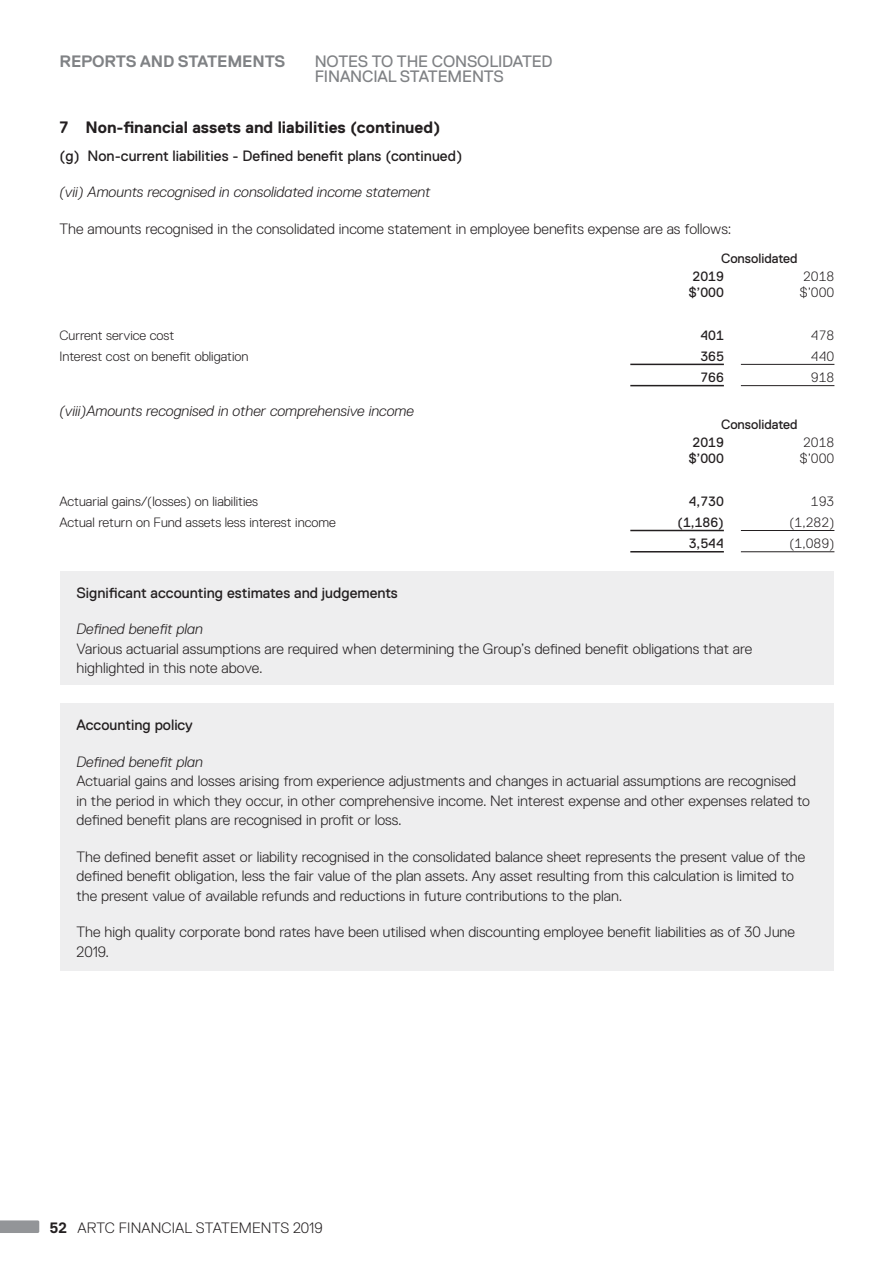
<style>
.page{position:relative;width:893px;height:1263px;background:#fff}
.page>*{position:absolute;margin:0;border:0;box-sizing:border-box;transform-origin:0 0}
.SUBHEADING{font:700 16.5px "Replica Std";color:#231f20}
.SUBHEADING_CAPS{font:16.5px/15px "Replica Std";letter-spacing:-.01em;color:#808285}
.SUBHEADING_CAPS-2{font:700 16.5px "Replica Std";letter-spacing:-.01em;color:#808285}
.BASIC_BODY_TEXT{font:300 15px/19.5px "Replica Std";color:#231f20}
.BASIC_BODY_TEXT-2{font:15px "Replica Std";color:#231f20}
.BASIC_BODY_TEXT-3{font:italic 300 15px "Replica Std";color:#231f20}
.Financials_-_Default{font:300 13.5px "Replica Std";color:#231f20}
.Financials_-_Num_-_2{font:13.5px "Replica Std";color:#231f20}
.Financials_-_Num_-_2-2{font:300 13.5px "Replica Std";color:#231f20}
.Financials_-_Consoli{font:13.5px "Replica Std";color:#231f20}
.s1{font-style:italic}
.s2{font-weight:700}
</style>
<div class="page">
<svg style="left:0;top:1220px;width:39px;height:13px"></svg>
<hr style="left:630px;top:364px;width:94px;height:1px;background:#231f20">
<hr style="left:630px;top:385px;width:94px;height:1px;background:#231f20">
<hr style="left:741px;top:364px;width:93px;height:1px;background:#231f20">
<hr style="left:741px;top:385px;width:93px;height:1px;background:#231f20">
<hr style="left:630px;top:530px;width:94px;height:1px;background:#231f20">
<hr style="left:630px;top:551px;width:94px;height:1px;background:#231f20">
<hr style="left:741px;top:530px;width:93px;height:1px;background:#231f20">
<hr style="left:741px;top:551px;width:93px;height:1px;background:#231f20">
<div style="left:60px;top:571px;width:773px;height:114px;background:#eeeeef"></div>
<div style="left:60px;top:703px;width:773px;height:268px;background:#eeeeef"></div>
<p class="SUBHEADING_CAPS-2" style="left:60px;top:53px;width:227px">REPORTS AND STATEMENTS</p>
<p class="SUBHEADING_CAPS" style="left:315px;top:54px;width:239px">NOTES TO THE CONSOLIDATED<br>FINANCIAL STATEMENTS</p>
<p class="SUBHEADING" style="left:60px;top:118px;width:383px">7 Non-financial assets and liabilities (continued)</p>
<p class="BASIC_BODY_TEXT-2" style="left:60px;top:147px;width:404px">(g) Non-current liabilities - Defined benefit plans (continued)</p>
<p class="BASIC_BODY_TEXT-3" style="left:60px;top:184px;width:373px">(vii) Amounts recognised in consolidated income statement</p>
<p class="BASIC_BODY_TEXT" style="left:60px;top:219px;width:673px">The amounts recognised in the consolidated income statement in employee benefits expense are as follows:</p>
<p class="Financials_-_Consoli" style="left:721px;top:251px;width:78px">Consolidated</p>
<p class="Financials_-_Num_-_2" style="left:693px;top:268px;width:33px">2019</p>
<p class="Financials_-_Num_-_2-2" style="left:803px;top:268px;width:33px">2018</p>
<p class="Financials_-_Num_-_2" style="left:689px;top:285px;width:37px">$’000</p>
<p class="Financials_-_Num_-_2-2" style="left:800px;top:285px;width:36px">$’000</p>
<p class="Financials_-_Default" style="left:60px;top:327px;width:116px">Current service cost</p>
<p class="Financials_-_Num_-_2" style="left:700px;top:327px;width:25px">401</p>
<p class="Financials_-_Num_-_2-2" style="left:811px;top:327px;width:25px">478</p>
<p class="Financials_-_Default" style="left:60px;top:348px;width:190px">Interest cost on benefit obligation</p>
<p class="Financials_-_Num_-_2" style="left:700px;top:348px;width:25px">365</p>
<p class="Financials_-_Num_-_2-2" style="left:811px;top:348px;width:25px">440</p>
<p class="Financials_-_Num_-_2" style="left:700px;top:370px;width:25px">766</p>
<p class="Financials_-_Num_-_2-2" style="left:811px;top:370px;width:25px">918</p>
<p class="Financials_-_Consoli" style="left:721px;top:417px;width:78px">Consolidated</p>
<p class="Financials_-_Num_-_2" style="left:693px;top:434px;width:33px">2019</p>
<p class="Financials_-_Num_-_2-2" style="left:803px;top:434px;width:33px">2018</p>
<p class="Financials_-_Num_-_2" style="left:689px;top:451px;width:37px">$’000</p>
<p class="Financials_-_Num_-_2-2" style="left:800px;top:451px;width:36px">$’000</p>
<p class="Financials_-_Default" style="left:60px;top:493px;width:200px">Actuarial gains/(losses) on liabilities</p>
<p class="Financials_-_Num_-_2" style="left:689px;top:493px;width:37px">4,730</p>
<p class="Financials_-_Num_-_2-2" style="left:811px;top:493px;width:25px">193</p>
<p class="Financials_-_Default" style="left:60px;top:514px;width:278px">Actual return on Fund assets less interest income</p>
<p class="Financials_-_Num_-_2" style="left:677px;top:514px;width:48px">(1,186)</p>
<p class="Financials_-_Num_-_2-2" style="left:789px;top:514px;width:47px">(1,282)</p>
<p class="Financials_-_Num_-_2" style="left:689px;top:536px;width:37px">3,544</p>
<p class="Financials_-_Num_-_2-2" style="left:789px;top:536px;width:47px">(1,089)</p>
<p class="BASIC_BODY_TEXT-2" style="left:77px;top:584px;width:323px">Significant accounting estimates and judgements</p>
<p class="BASIC_BODY_TEXT" style="left:77px;top:619px;width:677px"><span class="s1">Defined benefit plan<br></span>Various actuarial assumptions are required when determining the Group’s defined benefit obligations that are highlighted in this note above.</p>
<p class="BASIC_BODY_TEXT-3" style="left:60px;top:403px;width:356px">(viii)Amounts recognised in other comprehensive income</p>
<p class="BASIC_BODY_TEXT-2" style="left:77px;top:716px;width:118px">Accounting policy</p>
<p class="BASIC_BODY_TEXT" style="left:77px;top:752px;width:735px"><span class="s1">Defined benefit plan<br></span>Actuarial gains and losses arising from experience adjustments and changes in actuarial assumptions are recognised in the period in which they occur, in other comprehensive income. Net interest expense and other expenses related to defined benefit plans are recognised in profit or loss.</p>
<p class="BASIC_BODY_TEXT" style="left:77px;top:847px;width:730px">The defined benefit asset or liability recognised in the consolidated balance sheet represents the present value of the defined benefit obligation, less the fair value of the plan assets. Any asset resulting from this calculation is limited to the present value of available refunds and reductions in future contributions to the plan.</p>
<p class="BASIC_BODY_TEXT" style="left:77px;top:922px;width:720px">The high quality corporate bond rates have been utilised when discounting employee benefit liabilities as of 30 June<br>2019.</p>
<p class="BASIC_BODY_TEXT" style="left:50px;top:1218px;width:275px"><span class="s2">52</span> ARTC FINANCIAL STATEMENTS 2019</p>
</div>
